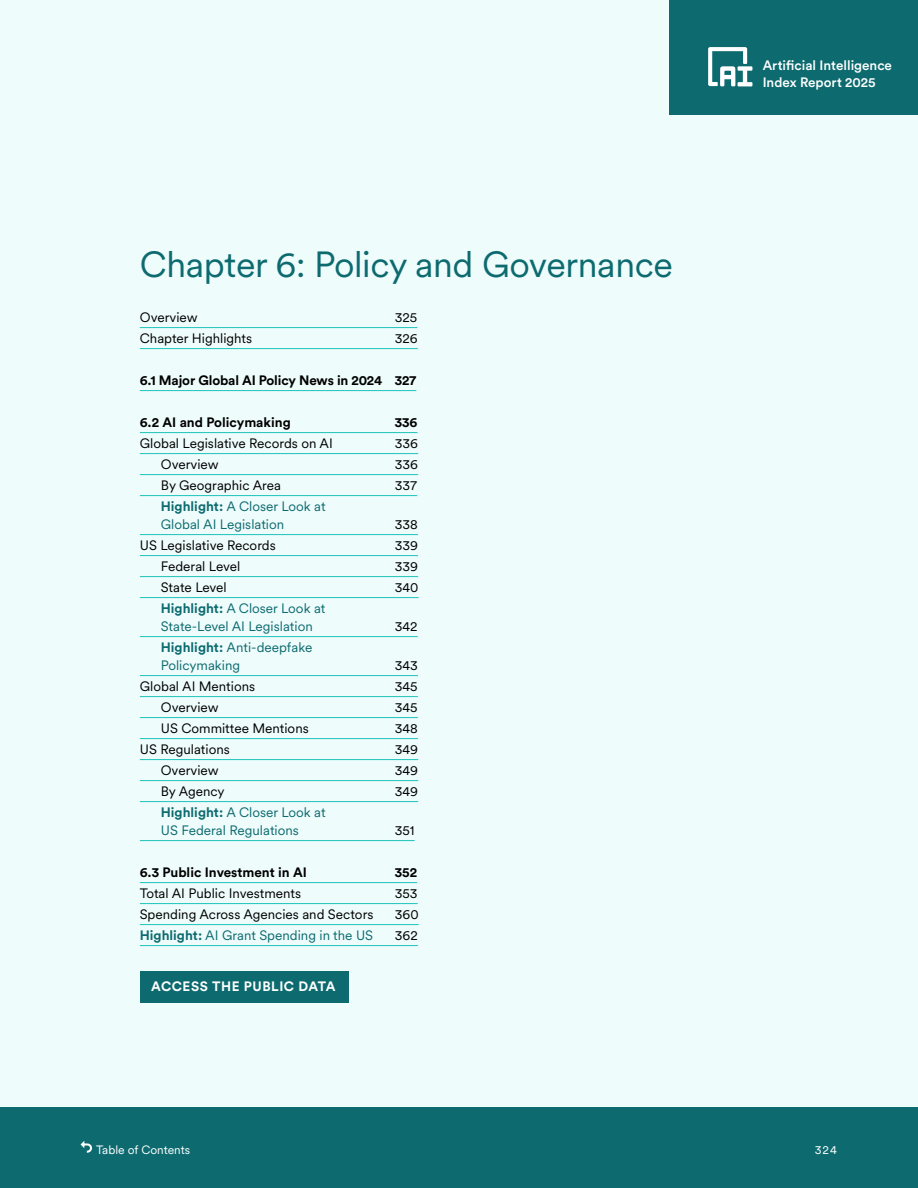
<style>
.page{position:relative;width:918px;height:1188px;background:#fff}
.page>*{position:absolute;margin:0;border:0;box-sizing:border-box;transform-origin:0 0}
.t1{font:36px "Circular XX";letter-spacing:-.01em;color:#0d6b70}
.t2{font:13.5px "Circular XX";color:#000}
.t3{font:13.5px/18px "Circular XX";color:#0d6b70}
.t4{font:700 13.5px "Circular Std";letter-spacing:-.005em;color:#000}
.t5{font:500 13.5px/16.5px "Circular Std";color:#fff}
.t6{font:700 13.5px "Circular Std";letter-spacing:.04em;color:#fff}
.t7{font:12px "Circular XX";color:#fff}
.s1{font-family:"Circular Std";font-weight:700}
</style>
<div class="page">
<div style="left:0;top:1107px;width:918px;height:81px;background:#0d6b70"></div>
<svg style="left:81px;top:1141px;width:11px;height:12px"></svg>
<div style="left:0;top:0;width:918px;height:1107px;background:#effcfc"></div>
<hr style="left:140px;top:327px;width:277px;height:1px;background:#1cc4ba">
<hr style="left:140px;top:348px;width:278px;height:1px;background:#1cc4ba">
<hr style="left:140px;top:390px;width:276px;height:1px;background:#1cc4ba">
<hr style="left:140px;top:432px;width:277px;height:1px;background:#1cc4ba">
<hr style="left:140px;top:453px;width:278px;height:1px;background:#1cc4ba">
<hr style="left:140px;top:474px;width:278px;height:1px;background:#1cc4ba">
<hr style="left:140px;top:495px;width:277px;height:1px;background:#1cc4ba">
<hr style="left:140px;top:534px;width:278px;height:1px;background:#1cc4ba">
<hr style="left:140px;top:555px;width:278px;height:1px;background:#1cc4ba">
<hr style="left:140px;top:576px;width:278px;height:1px;background:#1cc4ba">
<hr style="left:140px;top:597px;width:279px;height:1px;background:#1cc4ba">
<hr style="left:140px;top:636px;width:278px;height:1px;background:#1cc4ba">
<hr style="left:140px;top:675px;width:278px;height:1px;background:#1cc4ba">
<hr style="left:140px;top:696px;width:278px;height:1px;background:#1cc4ba">
<hr style="left:140px;top:717px;width:278px;height:1px;background:#1cc4ba">
<hr style="left:140px;top:738px;width:278px;height:1px;background:#1cc4ba">
<hr style="left:140px;top:759px;width:278px;height:1px;background:#1cc4ba">
<hr style="left:140px;top:780px;width:278px;height:1px;background:#1cc4ba">
<hr style="left:140px;top:801px;width:278px;height:1px;background:#1cc4ba">
<hr style="left:140px;top:840px;width:275px;height:1px;background:#1cc4ba">
<hr style="left:140px;top:882px;width:277px;height:1px;background:#1cc4ba">
<hr style="left:140px;top:903px;width:278px;height:1px;background:#1cc4ba">
<hr style="left:140px;top:924px;width:279px;height:1px;background:#1cc4ba">
<hr style="left:140px;top:945px;width:278px;height:1px;background:#1cc4ba">
<div style="left:670px;top:0;width:248px;height:114px;background:#0d6b70"></div>
<svg style="left:708px;top:47px;width:44px;height:39px"></svg>
<div style="left:140px;top:971px;width:209px;height:32px;background:#0d6b70"></div>
<h1 class="t1" style="left:140px;top:240px;width:535px">Chapter 6: Policy and Governance</h1>
<p class="t2" style="left:140px;top:308px;width:59px">Overview</p>
<p class="t2" style="left:395px;top:308px;width:24px">325</p>
<p class="t2" style="left:140px;top:329px;width:114px">Chapter Highlights</p>
<p class="t2" style="left:395px;top:329px;width:24px">326</p>
<p class="t4" style="left:140px;top:371px;width:278px">6.1 Major Global AI Policy News in 2024 327</p>
<p class="t4" style="left:140px;top:413px;width:152px">6.2 AI and Policymaking</p>
<p class="t4" style="left:395px;top:413px;width:24px">336</p>
<p class="t2" style="left:140px;top:434px;width:195px">Global Legislative Records on AI</p>
<p class="t2" style="left:395px;top:434px;width:25px">336</p>
<p class="t2" style="left:161px;top:455px;width:59px">Overview</p>
<p class="t2" style="left:395px;top:455px;width:25px">336</p>
<p class="t2" style="left:161px;top:476px;width:122px">By Geographic Area</p>
<p class="t2" style="left:395px;top:476px;width:24px">337</p>
<p class="t3" style="left:161px;top:496px;width:166px"><span class="s1">Highlight:</span> A Closer Look at<br>Global AI Legislation</p>
<p class="t2" style="left:395px;top:515px;width:25px">338</p>
<p class="t2" style="left:140px;top:536px;width:137px">US Legislative Records</p>
<p class="t2" style="left:395px;top:536px;width:25px">339</p>
<p class="t2" style="left:161px;top:557px;width:81px">Federal Level</p>
<p class="t2" style="left:395px;top:557px;width:25px">339</p>
<p class="t2" style="left:161px;top:578px;width:67px">State Level</p>
<p class="t2" style="left:395px;top:578px;width:25px">340</p>
<p class="t3" style="left:161px;top:598px;width:166px"><span class="s1">Highlight:</span> A Closer Look at<br>State-Level AI Legislation</p>
<p class="t2" style="left:395px;top:617px;width:24px">342</p>
<p class="t3" style="left:161px;top:637px;width:153px"><span class="s1">Highlight:</span> Anti-deepfake<br>Policymaking</p>
<p class="t2" style="left:395px;top:656px;width:25px">343</p>
<p class="t2" style="left:140px;top:677px;width:117px">Global AI Mentions</p>
<p class="t2" style="left:395px;top:677px;width:24px">345</p>
<p class="t2" style="left:161px;top:698px;width:59px">Overview</p>
<p class="t2" style="left:395px;top:698px;width:24px">345</p>
<p class="t2" style="left:161px;top:719px;width:149px">US Committee Mentions</p>
<p class="t2" style="left:395px;top:719px;width:25px">348</p>
<p class="t2" style="left:140px;top:740px;width:92px">US Regulations</p>
<p class="t2" style="left:395px;top:740px;width:25px">349</p>
<p class="t2" style="left:161px;top:761px;width:59px">Overview</p>
<p class="t2" style="left:395px;top:761px;width:25px">349</p>
<p class="t2" style="left:161px;top:782px;width:65px">By Agency</p>
<p class="t2" style="left:395px;top:782px;width:25px">349</p>
<p class="t3" style="left:161px;top:802px;width:166px"><span class="s1">Highlight:</span> A Closer Look at<br>US Federal Regulations</p>
<p class="t2" style="left:395px;top:821px;width:21px">351</p>
<p class="t4" style="left:140px;top:863px;width:169px">6.3 Public Investment in AI</p>
<p class="t4" style="left:395px;top:863px;width:24px">352</p>
<p class="t2" style="left:140px;top:884px;width:163px">Total AI Public Investments</p>
<p class="t2" style="left:395px;top:884px;width:24px">353</p>
<p class="t2" style="left:140px;top:905px;width:235px">Spending Across Agencies and Sectors</p>
<p class="t2" style="left:395px;top:905px;width:25px">360</p>
<p class="t3" style="left:140px;top:925px;width:235px"><span class="s1">Highlight:</span> AI Grant Spending in the US</p>
<p class="t2" style="left:395px;top:926px;width:24px">362</p>
<p class="t6" style="left:151px;top:978px;width:186px">ACCESS THE PUBLIC DATA</p>
<p class="t5" style="left:763px;top:57px;width:131px">Artificial Intelligence<br>Index Report 2025</p>
<p class="t7" style="left:96px;top:1141px;width:95px">Table of Contents</p>
<p class="t7" style="left:815px;top:1141px;width:24px">324</p>
</div>
